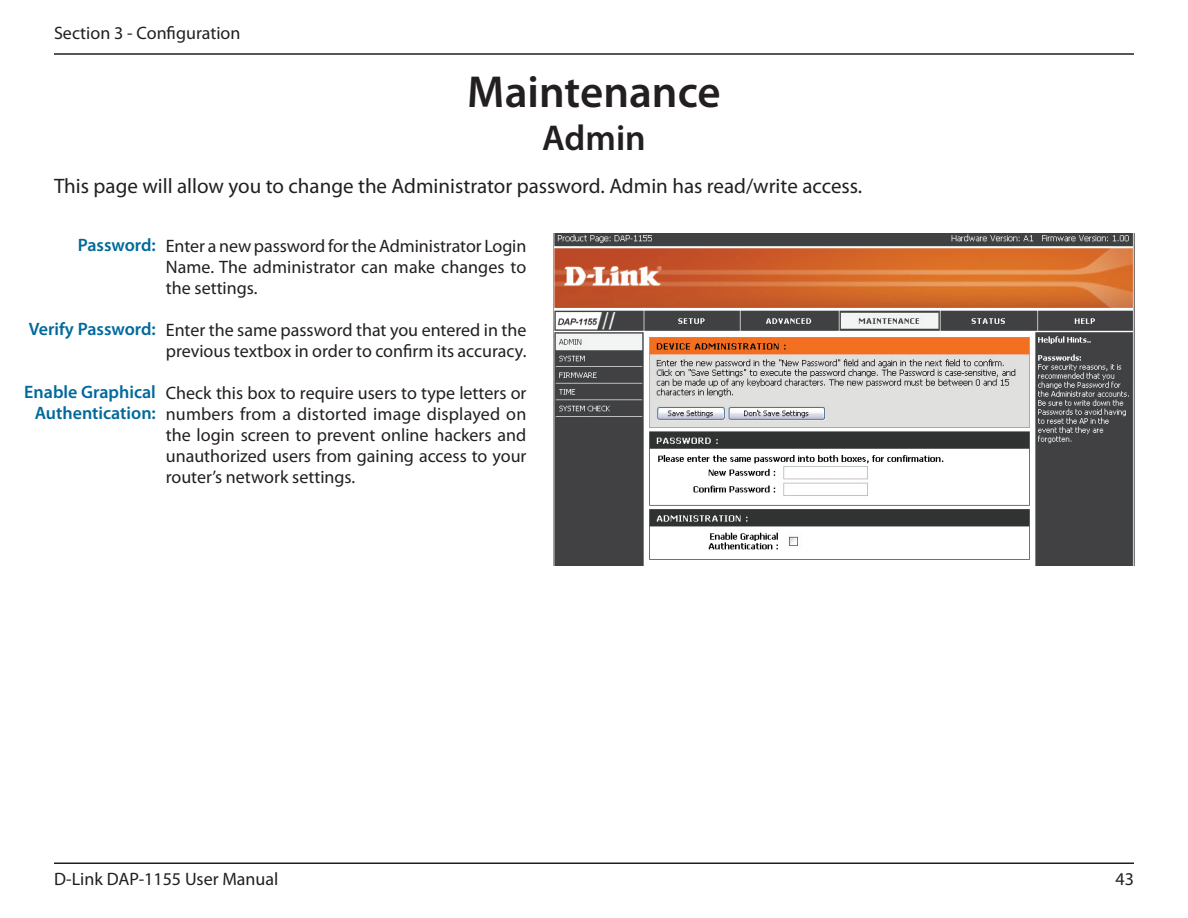
<style>
.page{position:relative;width:1188px;height:918px;background:#fff}
.page>*{position:absolute;margin:0;border:0;box-sizing:border-box;transform-origin:0 0}
.t1{font:600 45px "Myriad Pro";color:#231f20}
.t2{font:600 36px "Myriad Pro";color:#231f20}
.t3{font:21px "Myriad Pro";color:#231f20}
.t4{font:18px/21px "Myriad Pro";color:#231f20;text-align:justify}
.t5{font:600 18px/21px "Myriad Pro";color:#00699b;text-align:center}
</style>
<div class="page">
<hr style="left:54px;top:53px;width:1080px;height:2px;background:#231f20">
<hr style="left:54px;top:862px;width:1080px;height:2px;background:#231f20">
<img style="left:554px;top:234px;width:580px;height:331px">
<p class="t4" style="left:54px;top:22px;width:188px">Section 3 - Configuration</p>
<h1 class="t1" style="left:467px;top:64px;width:255px">Maintenance</h1>
<h2 class="t2" style="left:542px;top:115px;width:105px">Admin</h2>
<p class="t3" style="left:54px;top:173px;width:810px">This page will allow you to change the Administrator password. Admin has read/write access.</p>
<p class="t5" style="left:78px;top:234px;width:80px">Password:</p>
<p class="t5" style="left:29px;top:318px;width:129px">Verify Password:</p>
<p class="t5" style="left:24px;top:381px;width:133px">Enable Graphical<br>Authentication:</p>
<p class="t4" style="left:166px;top:235px;width:362px">Enter a new password for the Administrator Login Name. The administrator can make changes to the settings.</p>
<p class="t4" style="left:166px;top:319px;width:362px">Enter the same password that you entered in the previous textbox in order to confirm its accuracy.</p>
<p class="t4" style="left:166px;top:382px;width:362px">Check this box to require users to type letters or numbers from a distorted image displayed on the login screen to prevent online hackers and unauthorized users from gaining access to your router’s network settings.</p>
<p class="t4" style="left:54px;top:868px;width:226px">D-Link DAP-1155 User Manual</p>
<p class="t4" style="left:1116px;top:868px;width:20px">43</p>
</div>
